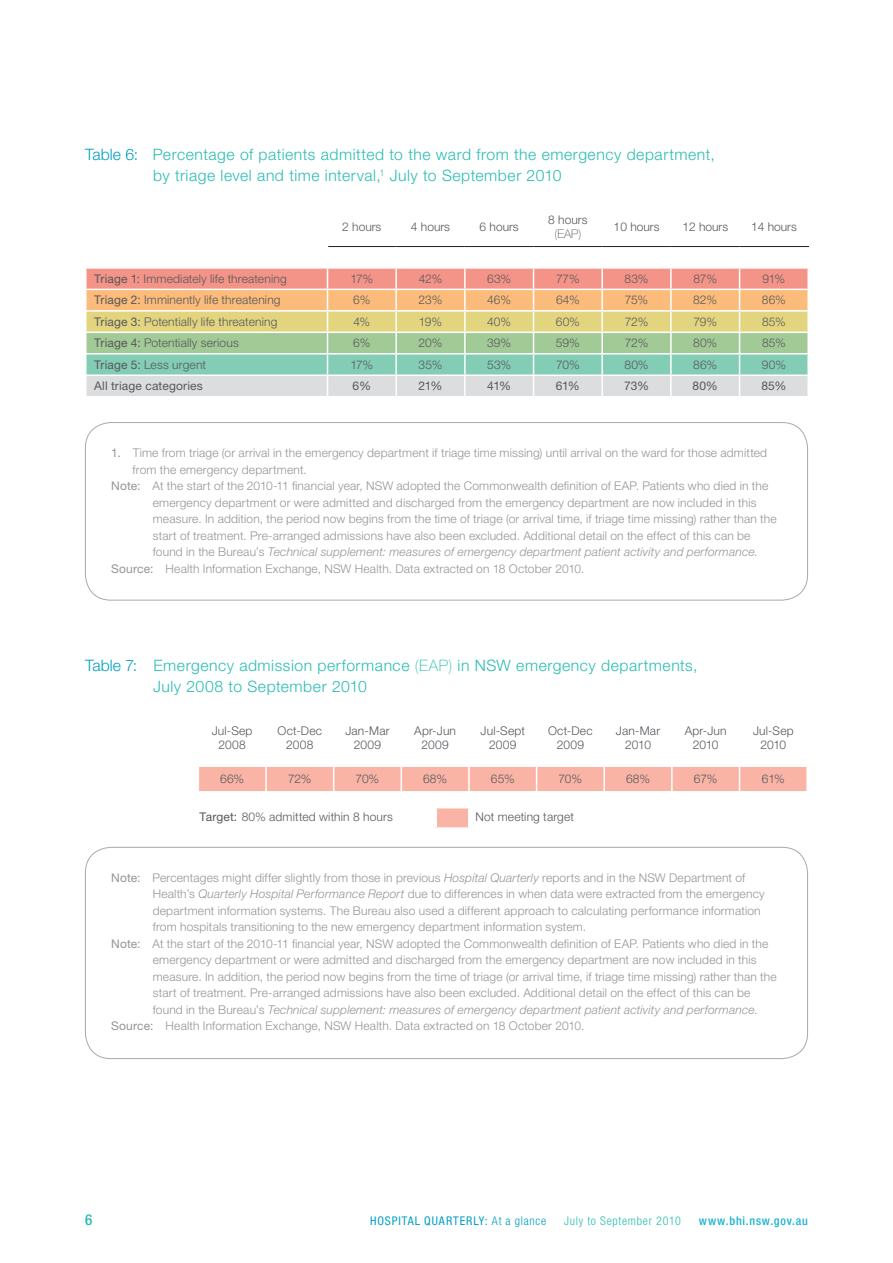
<style>
.page{position:relative;width:893px;height:1263px;background:#fff}
.page>*{position:absolute;margin:0;border:0;box-sizing:border-box;transform-origin:0 0}
.t1{font:300 15.75px/21px "Helvetica Neue LT Std";letter-spacing:.035em;color:#2abdb1}
.t2{font:500 condensed 15px "Helvetica Neue LT Std";color:#2abdb1}
.t3{font:300 12px/16.5px "Helvetica Neue LT Std";letter-spacing:.015em;color:#939598}
.t4{font:300 12px/14.4px "Helvetica Neue LT Std";letter-spacing:.005em;color:#57585a;text-align:center}
.TABLE_-_H1{font:300 12px/14.4px "Helvetica Neue LT Std";letter-spacing:.015em;color:#54585d;text-align:center}
.Table_text_left{font:300 12px "Helvetica Neue LT Std";letter-spacing:.015em;color:#54585d}
.t5{font:12px "Helvetica Neue LT Std";letter-spacing:.015em;color:#57585a}
.t6{font:condensed 12px "Helvetica Neue LT Std";letter-spacing:.075em;color:#009fc3}
.t7{font:300 condensed 12px "Helvetica Neue LT Std";letter-spacing:.055em;color:#2abdb1}
.t8{font:500 condensed 12px "Helvetica Neue LT Std";letter-spacing:.065em;color:#1ab4d1}
.s1{color:#009fc3}
.s2{font-weight:100}
.s3{font-weight:400}
.s4{font-style:italic}
.s5{font-weight:300}
</style>
<div class="page">
<svg style="left:86px;top:246px;width:723px;height:150px"></svg>
<div style="left:85px;top:422px;width:723px;height:178px;border:1px solid #a8a9ad;border-radius:26px"></div>
<div style="left:85px;top:847px;width:723px;height:212px;border:1px solid #a8a9ad;border-radius:26px"></div>
<svg style="left:198px;top:766px;width:609px;height:26px;background:#f9baae"></svg>
<hr style="left:603px;top:767px;width:2px;height:24px;background:#fff">
<div style="left:435px;top:807px;width:34px;height:22px;background:#f9b4a6"></div>
<hr style="left:434px;top:808px;width:3px;height:19px;background:#fff">
<hr style="left:434px;top:805px;width:35px;height:3px;background:#fff">
<hr style="left:434px;top:827px;width:35px;height:3px;background:#fff">
<hr style="left:468px;top:808px;width:3px;height:19px;background:#fff">
<p class="t1" style="left:153px;top:144px;width:563px;text-indent:-68px"><span class="s1">Table 6:</span> Percentage of patients admitted to the ward from the emergency department, by triage level and time interval,<sup>1</sup> July to September 2010</p>
<p class="t4" style="left:342px;top:219px;width:41px">2 hours</p>
<p class="t4" style="left:411px;top:219px;width:41px">4 hours</p>
<p class="t4" style="left:480px;top:219px;width:41px">6 hours</p>
<p class="t4" style="left:548px;top:212px;width:41px">8 hours <span class="s2">(EAP)</span></p>
<p class="t4" style="left:614px;top:219px;width:47px">10 hours</p>
<p class="t4" style="left:682px;top:219px;width:47px">12 hours</p>
<p class="t4" style="left:751px;top:219px;width:47px">14 hours</p>
<p class="t4" style="left:94px;top:271px;width:194px"><span class="s3">Triage 1:</span> Immediately life threatening</p>
<p class="t4" style="left:350px;top:271px;width:24px">17%</p>
<p class="t4" style="left:419px;top:271px;width:25px">42%</p>
<p class="t4" style="left:487px;top:271px;width:25px">63%</p>
<p class="t4" style="left:556px;top:271px;width:25px">77%</p>
<p class="t4" style="left:625px;top:271px;width:25px">83%</p>
<p class="t4" style="left:693px;top:271px;width:25px">87%</p>
<p class="t4" style="left:762px;top:271px;width:24px">91%</p>
<p class="t4" style="left:94px;top:293px;width:188px"><span class="s3">Triage 2:</span> Imminently life threatening</p>
<p class="t4" style="left:353px;top:293px;width:19px">6%</p>
<p class="t4" style="left:419px;top:293px;width:25px">23%</p>
<p class="t4" style="left:487px;top:293px;width:25px">46%</p>
<p class="t4" style="left:556px;top:293px;width:25px">64%</p>
<p class="t4" style="left:625px;top:293px;width:25px">75%</p>
<p class="t4" style="left:693px;top:293px;width:25px">82%</p>
<p class="t4" style="left:762px;top:293px;width:26px">86%</p>
<p class="t4" style="left:94px;top:314px;width:185px"><span class="s3">Triage 3:</span> Potentially life threatening</p>
<p class="t4" style="left:353px;top:314px;width:18px">4%</p>
<p class="t4" style="left:419px;top:314px;width:25px">19%</p>
<p class="t4" style="left:487px;top:314px;width:26px">40%</p>
<p class="t4" style="left:556px;top:314px;width:26px">60%</p>
<p class="t4" style="left:625px;top:314px;width:25px">72%</p>
<p class="t4" style="left:693px;top:314px;width:25px">79%</p>
<p class="t4" style="left:762px;top:314px;width:25px">85%</p>
<p class="t4" style="left:94px;top:336px;width:146px"><span class="s3">Triage 4:</span> Potentially serious</p>
<p class="t4" style="left:353px;top:336px;width:19px">6%</p>
<p class="t4" style="left:419px;top:336px;width:25px">20%</p>
<p class="t4" style="left:487px;top:336px;width:26px">39%</p>
<p class="t4" style="left:556px;top:336px;width:25px">59%</p>
<p class="t4" style="left:625px;top:336px;width:25px">72%</p>
<p class="t4" style="left:693px;top:336px;width:26px">80%</p>
<p class="t4" style="left:762px;top:336px;width:25px">85%</p>
<p class="t4" style="left:94px;top:357px;width:113px"><span class="s3">Triage 5:</span> Less urgent</p>
<p class="t4" style="left:350px;top:357px;width:24px">17%</p>
<p class="t4" style="left:419px;top:357px;width:25px">35%</p>
<p class="t4" style="left:487px;top:357px;width:25px">53%</p>
<p class="t4" style="left:556px;top:357px;width:25px">70%</p>
<p class="t4" style="left:624px;top:357px;width:26px">80%</p>
<p class="t4" style="left:693px;top:357px;width:26px">86%</p>
<p class="t4" style="left:762px;top:357px;width:26px">90%</p>
<p class="t5" style="left:94px;top:379px;width:110px">All triage categories</p>
<p class="t5" style="left:353px;top:379px;width:20px">6%</p>
<p class="t5" style="left:418px;top:379px;width:26px">21%</p>
<p class="t5" style="left:487px;top:379px;width:25px">41%</p>
<p class="t5" style="left:556px;top:379px;width:26px">61%</p>
<p class="t5" style="left:624px;top:379px;width:26px">73%</p>
<p class="t5" style="left:692px;top:379px;width:27px">80%</p>
<p class="t5" style="left:761px;top:379px;width:27px">85%</p>
<p class="t3" style="left:133px;top:444px;width:636px;text-indent:-21px"><span class="s3">1.</span> Time from triage (or arrival in the emergency department if triage time missing) until arrival on the ward for those admitted from the emergency department.</p>
<p class="t3" style="left:153px;top:477px;width:625px;text-indent:-41px"><span class="s3">Note:</span> At the start of the 2010-11 financial year, NSW adopted the Commonwealth definition of EAP. Patients who died in the emergency department or were admitted and discharged from the emergency department are now included in this measure. In addition, the period now begins from the time of triage (or arrival time, if triage time missing) rather than the start of treatment. Pre-arranged admissions have also been excluded. Additional detail on the effect of this can be found in the Bureau’s <span class="s4">Technical supplement: measures of emergency department patient activity and performance</span>.</p>
<p class="t3" style="left:111px;top:560px;width:475px"><span class="s3">Source:</span> Health Information Exchange, NSW Health. Data extracted on 18 October 2010.</p>
<p class="t1" style="left:153px;top:655px;width:546px;text-indent:-68px"><span class="s1">Table 7:</span> Emergency admission performance <span class="s2">(EAP)</span> in NSW emergency departments,<br>July 2008 to September 2010</p>
<p class="TABLE_-_H1" style="left:212px;top:723px;width:42px">Jul-Sep<br>2008</p>
<p class="TABLE_-_H1" style="left:278px;top:723px;width:46px">Oct-Dec<br>2008</p>
<p class="TABLE_-_H1" style="left:345px;top:723px;width:46px">Jan-Mar<br>2009</p>
<p class="TABLE_-_H1" style="left:414px;top:723px;width:43px">Apr-Jun<br>2009</p>
<p class="TABLE_-_H1" style="left:481px;top:723px;width:46px">Jul-Sept<br>2009</p>
<p class="TABLE_-_H1" style="left:548px;top:723px;width:46px">Oct-Dec<br>2009</p>
<p class="TABLE_-_H1" style="left:616px;top:723px;width:46px">Jan-Mar<br>2010</p>
<p class="TABLE_-_H1" style="left:685px;top:723px;width:43px">Apr-Jun<br>2010</p>
<p class="TABLE_-_H1" style="left:753px;top:723px;width:42px">Jul-Sep<br>2010</p>
<p class="Table_text_left" style="left:220px;top:772px;width:26px">66%</p>
<p class="Table_text_left" style="left:288px;top:772px;width:25px">72%</p>
<p class="Table_text_left" style="left:356px;top:772px;width:25px">70%</p>
<p class="Table_text_left" style="left:423px;top:772px;width:26px">68%</p>
<p class="Table_text_left" style="left:491px;top:772px;width:25px">65%</p>
<p class="Table_text_left" style="left:559px;top:772px;width:25px">70%</p>
<p class="Table_text_left" style="left:626px;top:772px;width:26px">68%</p>
<p class="Table_text_left" style="left:694px;top:772px;width:25px">67%</p>
<p class="Table_text_left" style="left:762px;top:772px;width:24px">61%</p>
<p class="Table_text_left" style="left:200px;top:810px;width:195px"><span class="s3">Target:</span> 80% admitted within 8 hours</p>
<p class="Table_text_left" style="left:475px;top:809px;width:100px">Not meeting target</p>
<p class="t3" style="left:153px;top:869px;width:613px;text-indent:-41px"><span class="s3">Note:</span> Percentages might differ slightly from those in previous <span class="s4">Hospital Quarterly</span> reports and in the NSW Department of Health’s <span class="s4">Quarterly Hospital Performance Report</span> due to differences in when data were extracted from the emergency department information systems. The Bureau also used a different approach to calculating performance information from hospitals transitioning to the new emergency department information system.</p>
<p class="t3" style="left:153px;top:935px;width:625px;text-indent:-41px"><span class="s3">Note:</span> At the start of the 2010-11 financial year, NSW adopted the Commonwealth definition of EAP. Patients who died in the emergency department or were admitted and discharged from the emergency department are now included in this measure. In addition, the period now begins from the time of triage (or arrival time, if triage time missing) rather than the start of treatment. Pre-arranged admissions have also been excluded. Additional detail on the effect of this can be found in the Bureau’s <span class="s4">Technical supplement: measures of emergency department patient activity and performance</span>.</p>
<p class="t3" style="left:111px;top:1017px;width:475px"><span class="s3">Source:</span> Health Information Exchange, NSW Health. Data extracted on 18 October 2010.</p>
<p class="t2" style="left:85px;top:1211px;width:9px">6</p>
<p class="t6" style="left:370px;top:1214px;width:178px">HOSPITAL QUARTERLY: <span class="s5">At a glance</span></p>
<p class="t7" style="left:564px;top:1214px;width:118px">July to September 2010</p>
<p class="t8" style="left:699px;top:1214px;width:110px">www.bhi.nsw.gov.au</p>
</div>
